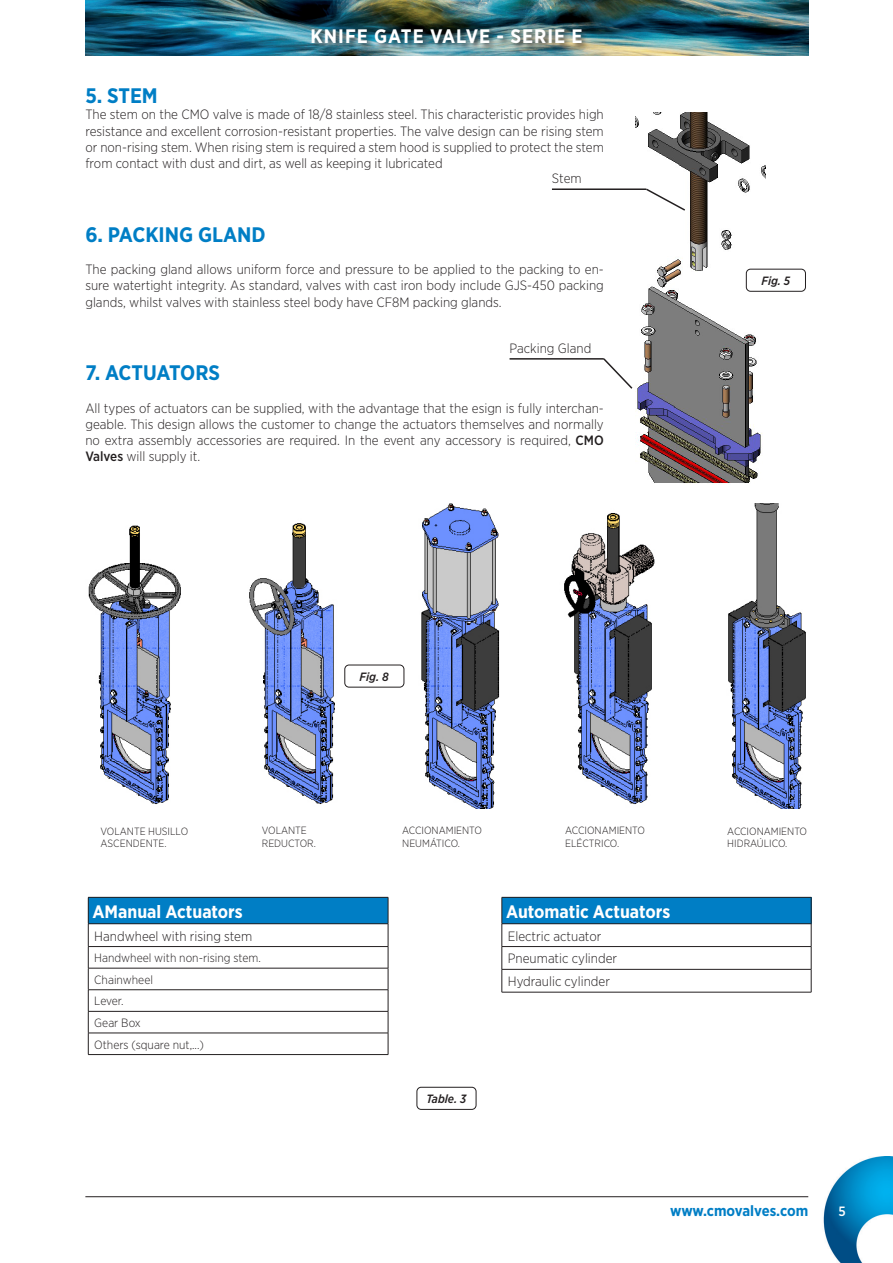
<style>
.page{position:relative;width:893px;height:1263px;background:#fff}
.page>*{position:absolute;margin:0;border:0;box-sizing:border-box;transform-origin:0 0}
.t1{font:700 21px "Gotham Narrow";color:#007ec5}
.t2{font:700 19.5px "Gotham Narrow";letter-spacing:.05em;color:#fff}
.t3{font:700 18px "Gotham Narrow";color:#fff}
.t4{font:700 15px "Gotham Narrow";letter-spacing:-.005em;color:#007ec5}
.t5{font:300 13.5px/16.2px "Gotham Narrow";color:#231f20;text-align:justify}
.t6{font:500 13.5px "Gotham Narrow";color:#fff}
.t7{font:300 12px "Gotham Narrow";color:#231f20}
.t8{font:italic 500 12px "Gotham Narrow";color:#231f20}
.t9{font:300 10.5px/12.6px "Gotham Narrow";color:#231f20}
.s1{font-weight:500}
</style>
<div class="page">
<img style="left:85px;top:0;width:723px;height:56px">
<img style="left:823px;top:1156px;width:70px;height:107px">
<hr style="left:85px;top:1196px;width:723px;height:1px;background:#231f20">
<div style="left:310px;top:27px;width:279px;height:23px;background:#231f20;opacity:.75"></div>
<img style="left:635px;top:113px;width:131px;height:371px">
<div style="left:746px;top:269px;width:60px;height:22px;border:1px solid #231f20;border-radius:4px"></div>
<hr style="left:552px;top:188px;width:94px;height:2px;background:#231f20">
<svg style="left:644px;top:187px;width:43px;height:25px"></svg>
<svg style="left:604px;top:358px;width:29px;height:31px"></svg>
<hr style="left:510px;top:358px;width:94px;height:2px;background:#231f20">
<img style="left:88px;top:503px;width:718px;height:305px">
<div style="left:345px;top:665px;width:59px;height:22px;border:1px solid #231f20;border-radius:4px"></div>
<div style="left:88px;top:897px;width:300px;height:27px;background:#007ec5"></div>
<hr style="left:88px;top:897px;width:300px;height:1px;background:#231f20">
<hr style="left:88px;top:923px;width:300px;height:1px;background:#231f20">
<hr style="left:88px;top:946px;width:300px;height:1px;background:#231f20">
<hr style="left:88px;top:968px;width:300px;height:1px;background:#231f20">
<hr style="left:88px;top:989px;width:300px;height:1px;background:#231f20">
<hr style="left:88px;top:1011px;width:300px;height:1px;background:#231f20">
<hr style="left:88px;top:1033px;width:300px;height:1px;background:#231f20">
<svg style="left:88px;top:897px;width:1px;height:157px"></svg>
<svg style="left:388px;top:897px;width:1px;height:157px"></svg>
<hr style="left:88px;top:1054px;width:300px;height:1px;background:#231f20">
<div style="left:502px;top:897px;width:309px;height:27px;background:#007ec5"></div>
<hr style="left:502px;top:897px;width:309px;height:1px;background:#231f20">
<hr style="left:502px;top:923px;width:309px;height:1px;background:#231f20">
<hr style="left:502px;top:946px;width:309px;height:1px;background:#231f20">
<hr style="left:502px;top:969px;width:309px;height:1px;background:#231f20">
<svg style="left:502px;top:897px;width:1px;height:95px"></svg>
<svg style="left:811px;top:897px;width:1px;height:95px"></svg>
<hr style="left:502px;top:992px;width:309px;height:1px;background:#231f20">
<div style="left:417px;top:1087px;width:59px;height:22px;border:1px solid #231f20;border-radius:4px"></div>
<h2 class="t2" style="left:311px;top:23px;width:273px">KNIFE GATE VALVE - SERIE E</h2>
<p class="t1" style="left:85px;top:82px;width:74px">5. STEM</p>
<p class="t5" style="left:85px;top:106px;width:520px">The stem on the CMO valve is made of 18/8 stainless steel. This characteristic provides high resistance and excellent corrosion-resistant properties. The valve design can be rising stem or non-rising stem. When rising stem is required a stem hood is supplied to protect the stem from contact with dust and dirt, as well as keeping it lubricated</p>
<p class="t5" style="left:552px;top:170px;width:31px">Stem</p>
<p class="t1" style="left:85px;top:221px;width:182px">6. PACKING GLAND</p>
<p class="t5" style="left:85px;top:261px;width:520px">The packing gland allows uniform force and pressure to be applied to the packing to en&shy;sure watertight integrity. As standard, valves with cast iron body include GJS-450 packing glands, whilst valves with stainless steel body have CF8M packing glands.</p>
<p class="t5" style="left:510px;top:340px;width:83px">Packing Gland</p>
<p class="t1" style="left:85px;top:360px;width:136px">7. ACTUATORS</p>
<p class="t5" style="left:85px;top:400px;width:520px">All types of actuators can be supplied, with the advantage that the esign is fully interchan&shy;geable. This design allows the customer to change the actuators themselves and normally no extra assembly accessories are required. In the event any accessory is required, <span class="s1">CMO Valves</span> will supply it.</p>
<p class="t8" style="left:761px;top:273px;width:30px">Fig. 5</p>
<p class="t8" style="left:360px;top:669px;width:31px">Fig. 8</p>
<p class="t9" style="left:101px;top:824px;width:89px">VOLANTE HUSILLO<br>ASCENDENTE.</p>
<p class="t9" style="left:262px;top:824px;width:47px">VOLANTE</p>
<p class="t9" style="left:262px;top:837px;width:56px">REDUCTOR.</p>
<p class="t9" style="left:402px;top:824px;width:81px">ACCIONAMIENTO<br>NEUMÁTICO.</p>
<p class="t9" style="left:565px;top:824px;width:81px">ACCIONAMIENTO<br>ELÉCTRICO.</p>
<p class="t9" style="left:727px;top:824px;width:81px">ACCIONAMIENTO<br>HIDRAÚLICO.</p>
<p class="t3" style="left:93px;top:900px;width:152px">AManual Actuators</p>
<p class="t5" style="left:94px;top:927px;width:160px">Handwheel with rising stem</p>
<p class="t7" style="left:94px;top:950px;width:168px">Handwheel with non-rising stem.</p>
<p class="t7" style="left:94px;top:972px;width:60px">Chainwheel</p>
<p class="t7" style="left:94px;top:994px;width:31px">Lever.</p>
<p class="t7" style="left:94px;top:1015px;width:48px">Gear Box</p>
<p class="t7" style="left:94px;top:1037px;width:111px">Others (square nut,...)</p>
<p class="t3" style="left:506px;top:900px;width:166px">Automatic Actuators</p>
<p class="t5" style="left:508px;top:927px;width:95px">Electric actuator</p>
<p class="t5" style="left:508px;top:950px;width:111px">Pneumatic cylinder</p>
<p class="t5" style="left:508px;top:973px;width:104px">Hydraulic cylinder</p>
<p class="t8" style="left:426px;top:1091px;width:41px">Table. 3</p>
<p class="t4" style="left:670px;top:1201px;width:140px">www.cmovalves.com</p>
<p class="t6" style="left:838px;top:1202px;width:9px">5</p>
</div>
